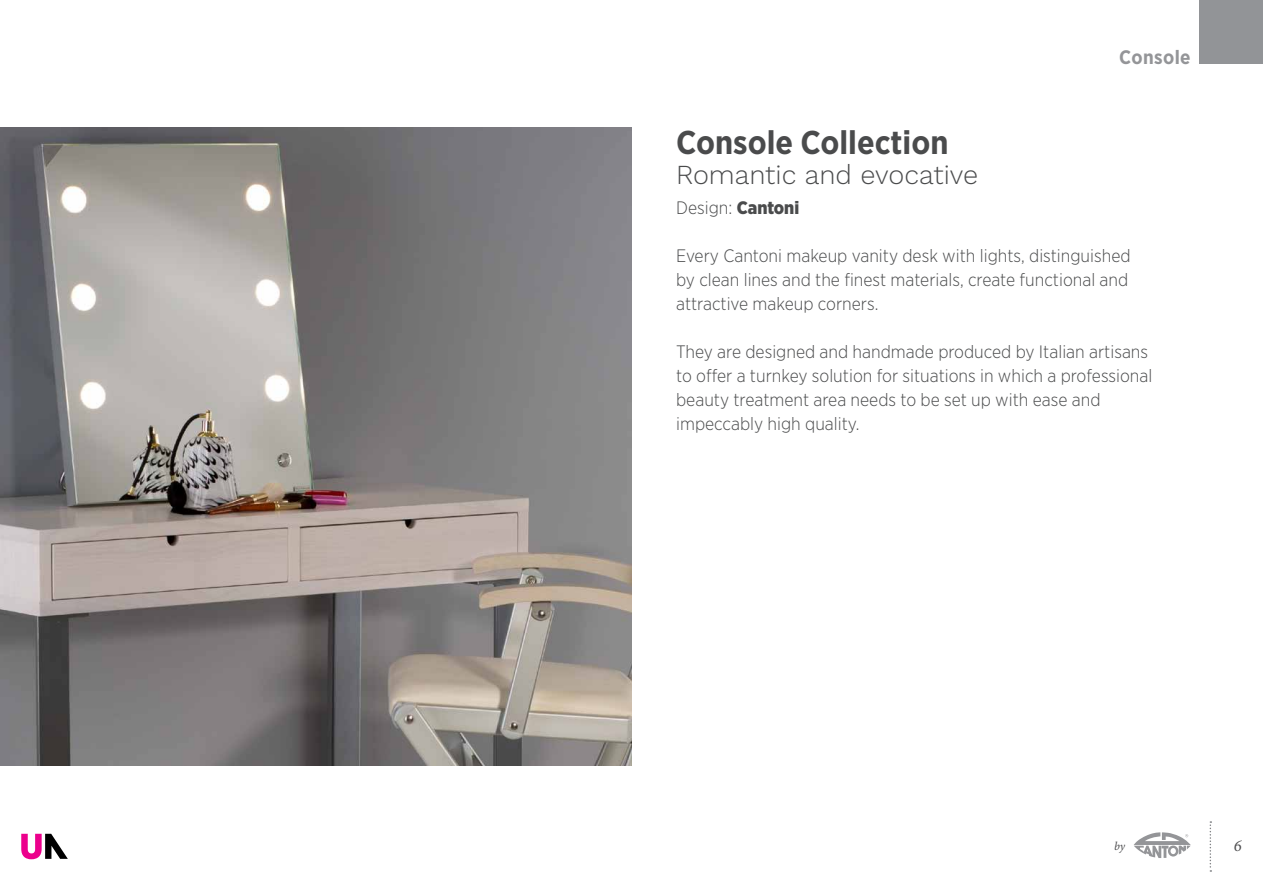
<style>
.page{position:relative;width:1263px;height:893px;background:#fff}
.page>*{position:absolute;margin:0;border:0;box-sizing:border-box;transform-origin:0 0}
.t1{font:700 33px "Gotham Narrow";color:#4a4b4c}
.t2{font:300 27px "Work Sans";color:#4a4b4c}
.t3{font:700 19.5px "Gotham Narrow";letter-spacing:.02em;color:#949598}
.t4{font:300 18px/24px "Gotham Narrow";color:#4a4b4c}
.t5{font:italic 16.5px "Minion Pro";color:#4d4d4f}
.t6{font:italic 12px "Minion Pro";color:#4d4d4f}
.s1{font-weight:900}
</style>
<div class="page">
<img style="left:0;top:128px;width:631px;height:637px">
<svg style="left:21px;top:834px;width:47px;height:25px"></svg>
<svg style="left:1134px;top:832px;width:57px;height:26px"></svg>
<svg style="left:1209px;top:821px;width:2px;height:51px"></svg>
<div style="left:1199px;top:0;width:64px;height:64px;background:#929497"></div>
<p class="t3" style="left:1119px;top:44px;width:73px">Console</p>
<h1 class="t1" style="left:676px;top:121px;width:274px">Console Collection</h1>
<h2 class="t2" style="left:676px;top:159px;width:304px">Romantic and evocative</h2>
<p class="t4" style="left:676px;top:195px;width:125px">Design: <span class="s1">Cantoni</span></p>
<p class="t4" style="left:676px;top:243px;width:456px">Every Cantoni makeup vanity desk with lights, distinguished by clean lines and the finest materials, create functional and attractive makeup corners.</p>
<p class="t4" style="left:676px;top:339px;width:478px">They are designed and handmade produced by Italian artisans to offer a turnkey solution for situations in which a professional beauty treatment area needs to be set up with ease and impeccably high quality.</p>
<p class="t6" style="left:1114px;top:838px;width:12px">by</p>
<p class="t5" style="left:1234px;top:834px;width:9px">6</p>
</div>
